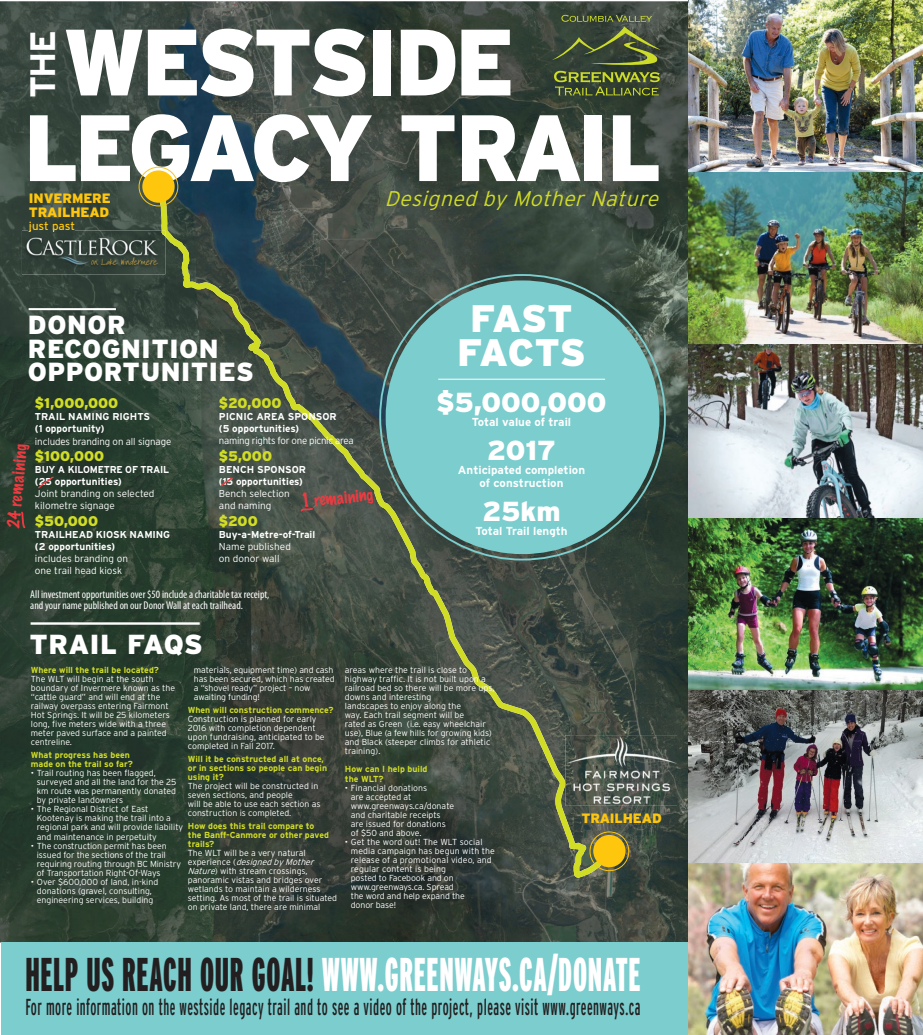
<style>
.page{position:relative;width:923px;height:1035px;background:#fff}
.page>*{position:absolute;margin:0;border:0;box-sizing:border-box;transform-origin:0 0}
.t1{font:900 94px/85.6px "Interstate";letter-spacing:-.05em;color:#fff;scale:.96 1}
.t2{font:900 extra-condensed 47.38px "Interstate";letter-spacing:.02em;color:#fff;scale:.75 1}
.t3{font:900 38.25px/33.9px "Interstate";letter-spacing:-.005em;color:#fff;text-align:center}
.t4{font:700 35.25px "Interstate";color:#fff}
.t5{font:900 27.5px "Interstate";color:#fff}
.t6{font:900 26.12px/23.5px "Interstate";letter-spacing:.02em;color:#fff}
.t7{font:extra-condensed 23.12px "Interstate";letter-spacing:.03em;color:#231f20;scale:.75 1}
.t8{font:italic 300 21.25px "Interstate";color:#d1dd25}
.t9{font:100 15.75px "Marker Felt";color:#ee3a41}
.t10{font:900 14.12px "Interstate";color:#d1dd25}
.t11{font:900 13.5px/14.4px "Interstate";letter-spacing:-.01em;color:#fec60d}
.t12{font:700 11.62px/14px "Interstate";color:#fff;text-align:center}
.t13{font:11.62px "Interstate";letter-spacing:-.005em;color:#fec60d}
.t14{font:condensed 11.25px/11.2px "Myriad Pro";color:#fff}
.t15{font:700 10px/12px "Interstate";color:#fff}
.t16{font:300 10px/12px "Interstate";color:#fff}
.t17{font:300 10px "Interstate";letter-spacing:-.03em;color:#fff}
.t18{font:300 8.75px/9.1px "Interstate";color:#fff}
.t19{font:700 8.75px/9.1px "Interstate";color:#d1dd25}
.s1{font-style:italic}
.s2{color:#231f20}
</style>
<div class="page">
<img style="left:0;top:1px;width:689px;height:942px">
<svg style="left:148px;top:150px;width:472px;height:736px;background:#3e4b40"></svg>
<hr style="left:29px;top:308px;width:87px;height:2px;background:#fff">
<hr style="left:31px;top:622px;width:169px;height:3px;background:#fff">
<div style="left:385px;top:280px;width:274px;height:274px;background:#7bcdce;border-radius:50%"></div>
<hr style="left:438px;top:379px;width:167px;height:1px;background:#fff">
<div style="left:139px;top:167px;width:39px;height:39px;border:1px solid #fec60d;border-radius:50%"></div>
<div style="left:142px;top:170px;width:33px;height:33px;background:#fec60d;border-radius:50%"></div>
<div style="left:593px;top:835px;width:32px;height:32px;background:#fec60d;border-radius:50%"></div>
<div style="left:589px;top:832px;width:40px;height:39px;border:1px solid #fec60d;border-radius:50%"></div>
<svg style="left:552px;top:15px;width:108px;height:81px;background:#4f5b35"></svg>
<svg style="left:37px;top:476px;width:17px;height:13px"></svg>
<svg style="left:220px;top:477px;width:13px;height:10px"></svg>
<svg style="left:19px;top:510px;width:8px;height:19px"></svg>
<img style="left:22px;top:231px;width:143px;height:43px">
<svg style="left:161px;top:231px;width:4px;height:6px"></svg>
<img style="left:29px;top:231px;width:45px;height:1px">
<img style="left:565px;top:735px;width:112px;height:71px">
<div style="left:1px;top:943px;width:690px;height:92px;background:#7bcdce"></div>
<img style="left:689px;top:0;width:233px;height:1035px">
<svg style="left:299px;top:492px;width:15px;height:21px"></svg>
<h1 class="t1" style="left:24px;top:19px;width:666px;text-indent:39px">WESTSIDE<br>LEGACY TRAIL</h1>
<h3 class="t11" style="left:29px;top:191px;width:83px">INVERMERE<br>TRAILHEAD</h3>
<h3 class="t13" style="left:29px;top:219px;width:48px">just past</h3>
<h3 class="t4" style="left:23px;top:98px;width:69px;rotate:-90deg">THE</h3>
<h3 class="t8" style="left:385px;top:186px;width:281px">Designed by MotherNature</h3>
<h3 class="t6" style="left:28px;top:313px;width:227px">DONOR<br>RECOGNITION<br>OPPORTUNITIES</h3>
<h3 class="t10" style="left:35px;top:395px;width:85px">$1,000,000</h3>
<p class="t15" style="left:35px;top:411px;width:117px">TRAIL NAMING RIGHTS (1 opportunity)</p>
<p class="t16" style="left:35px;top:435px;width:138px">includes branding on all signage</p>
<h3 class="t10" style="left:35px;top:448px;width:71px">$100,000</h3>
<p class="t15" style="left:35px;top:464px;width:136px">BUY A KILOMETRE OF TRAIL (25 opportunities)</p>
<p class="t16" style="left:35px;top:488px;width:121px">Joint branding on selected kilometre signage</p>
<h3 class="t10" style="left:35px;top:513px;width:65px">$50,000</h3>
<p class="t15" style="left:35px;top:529px;width:137px">TRAILHEAD KIOSK NAMING (2 opportunities)</p>
<p class="t16" style="left:35px;top:553px;width:95px">includes branding on one trail head kiosk</p>
<h3 class="t10" style="left:219px;top:395px;width:64px">$20,000</h3>
<p class="t15" style="left:219px;top:411px;width:119px">PICNIC AREA SPONSOR (5 opportunities)</p>
<p class="t17" style="left:219px;top:435px;width:136px">naming rights for one picnic area</p>
<h3 class="t10" style="left:219px;top:448px;width:55px">$5,000</h3>
<p class="t15" style="left:219px;top:463px;width:89px">BENCH SPONSOR (15 opportunities)</p>
<p class="t16" style="left:219px;top:487px;width:72px">Bench selection and naming</p>
<h3 class="t10" style="left:219px;top:513px;width:40px">$200</h3>
<p class="t15" style="left:219px;top:528px;width:98px">Buy-a-Metre-of-Trail</p>
<p class="t16" style="left:219px;top:540px;width:73px">Name published on donor wall</p>
<p class="t14" style="left:30px;top:588px;width:241px">All investment opportunities over $50 include a charitable tax receipt, and your name published on our Donor Wall at each trailhead.</p>
<h3 class="t9" style="left:1px;top:527px;width:86px;rotate:-85deg">24 remaining</h3>
<h3 class="t9" style="left:313px;top:488px;width:61px;rotate:-6deg">remaining</h3>
<h3 class="t3" style="left:457px;top:301px;width:130px">FAST<br>FACTS</h3>
<h3 class="t5" style="left:436px;top:387px;width:171px">$5,000,000</h3>
<h3 class="t12" style="left:472px;top:415px;width:101px">Total value of trail</h3>
<h3 class="t5" style="left:487px;top:434px;width:71px">2017</h3>
<h3 class="t12" style="left:458px;top:462px;width:129px">Anticipated completion of construction</h3>
<h3 class="t5" style="left:482px;top:495px;width:80px">25km</h3>
<h3 class="t12" style="left:475px;top:524px;width:94px">Total Trail length</h3>
<h3 class="t5" style="left:30px;top:629px;width:175px">TRAIL FAQS</h3>
<p class="t19" style="left:31px;top:665px;width:130px">Where will the trail be located?</p>
<p class="t18" style="left:31px;top:674px;width:146px">The WLT will begin at the south boundary of Invermere known as the “cattle guard” and will end at the railway overpass entering Fairmont<br>Hot Springs. It will be 25 kilometers long, five meters wide with a three meter paved surface and a painted centreline.</p>
<p class="t19" style="left:31px;top:750px;width:103px">What progress has been made on the trail so far?</p>
<p class="t18" style="left:37px;top:768px;width:141px;text-indent:-6px">• Trail routing has been flagged, surveyed and all the land for the 25 km route was permanently donated by private landowners</p>
<p class="t18" style="left:37px;top:805px;width:148px;text-indent:-6px">• The Regional District of East Kootenay is making the trail into a regional park and will provide liability and maintenance in perpetuity</p>
<p class="t18" style="left:37px;top:841px;width:146px;text-indent:-6px">• The construction permit has been issued for the sections of the trail requiring routing through BC Ministry of Transportation Right-Of-Ways</p>
<p class="t18" style="left:31px;top:877px;width:129px;text-align:center">• Over $600,000 of land, in-kind donations (gravel, consulting, engineering services, building</p>
<p class="t18" style="left:194px;top:665px;width:142px">materials, equipment time) and cash has been secured, which has created a “shovel ready” project – now awaiting funding!</p>
<p class="t19" style="left:188px;top:705px;width:147px">When will construction commence?</p>
<p class="t18" style="left:188px;top:714px;width:138px">Construction is planned for early<br>2016 with completion dependent upon fundraising, anticipated to be completed in Fall 2017.</p>
<p class="t19" style="left:188px;top:754px;width:141px">Will it be constructed all at once, or in sections so people can begin using it?</p>
<p class="t18" style="left:188px;top:781px;width:134px">The project will be constructed in seven sections, and people<br>will be able to use each section as construction is completed.</p>
<p class="t19" style="left:188px;top:821px;width:143px">How does this trail compare to the Banff-Canmore or other paved trails?</p>
<p class="t18" style="left:188px;top:848px;width:151px">The WLT will be a very natural<br>e x p e r i e n c e ( <span class="s1">designedbyMother Nature</span>) with stream crossings, panoramic vistas and bridges over wetlands to maintain a wilderness setting. As most of the trail is situated on private land, there are minimal</p>
<p class="t18" style="left:345px;top:665px;width:151px">areas where the trail is close to highway traffic. It is not built upon a railroad bed so there will be more ups, downs and interesting<br>landscapes to enjoy along the<br>way. Each trail segment will be<br>rated as Green (i.e. easy wheelchair use), Blue (a few hills for growing kids) and Black (steeper climbs for athletic training).</p>
<p class="t19" style="left:345px;top:765px;width:84px">How can I help build the WLT?</p>
<p class="t18" style="left:351px;top:783px;width:105px;text-indent:-6px">• Financial donations<br>are accepted at www.greenways.ca/donate and charitable receipts are issued for donations of $50 and above.</p>
<p class="t18" style="left:351px;top:837px;width:145px;text-indent:-6px">• Get the word out! The WLT social media campaign has begun with the release of a promotional video, and regular content is being<br>posted to Facebook and on www.greenways.ca. Spread<br>the word and help expand the<br>donor base!</p>
<h3 class="t11" style="left:581px;top:811px;width:82px">TRAILHEAD</h3>
<h2 class="t2" style="left:25px;top:948px;width:821px"><span class="s2">HELP US REACH OUR GOAL!</span> WWW.GREENWAYS.CA/DONATE</h2>
<h3 class="t7" style="left:25px;top:994px;width:821px">For more information on the westside legacy trail and to see a video of the project, please visit www.greenways.ca</h3>
</div>
